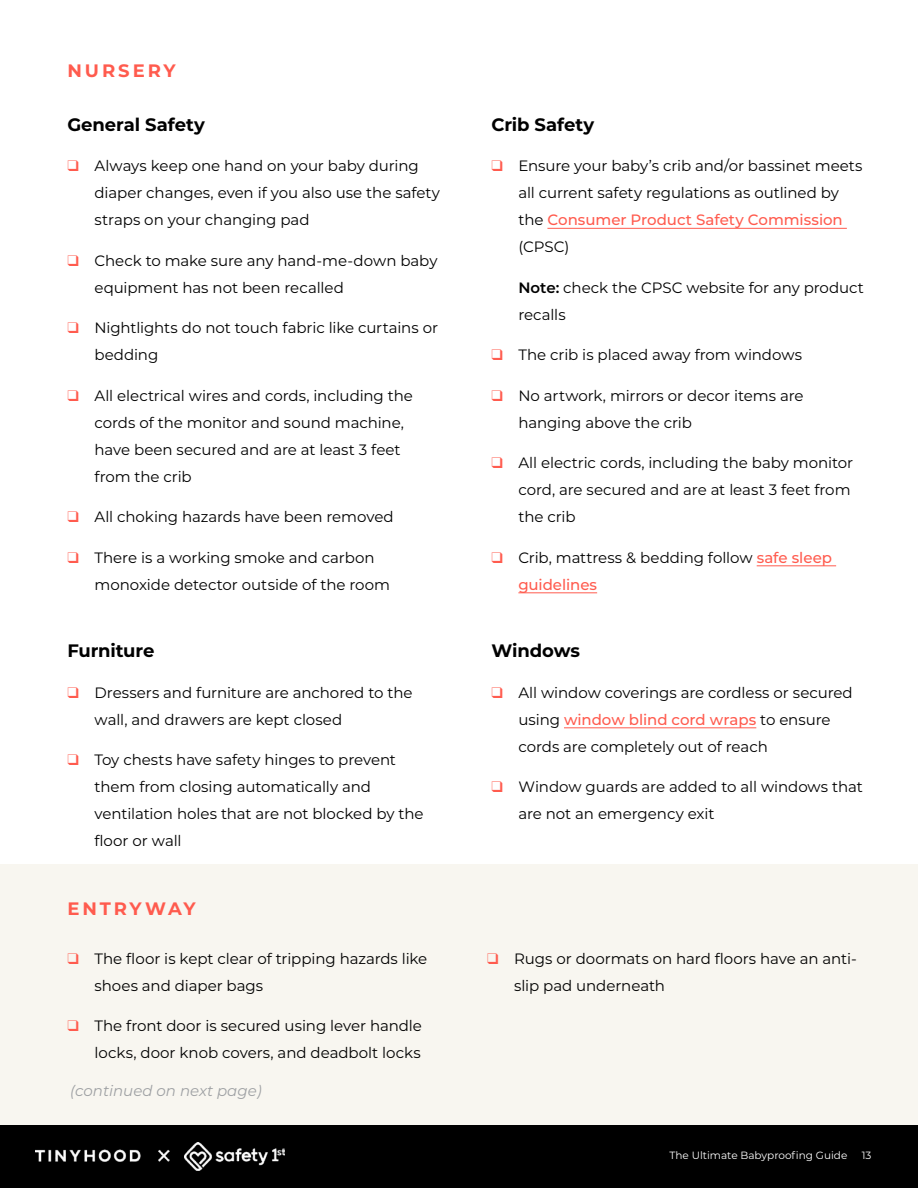
<style>
.page{position:relative;width:918px;height:1188px;background:#fff}
.page>*{position:absolute;margin:0;border:0;box-sizing:border-box;transform-origin:0 0}
.t1{font:700 18px "Montserrat";letter-spacing:-.005em;color:#000}
.t2{font:700 18px "Montserrat";letter-spacing:.16em;color:#ff5b4e}
.t3{font:15px/27px "Montserrat";letter-spacing:-.005em;color:#000}
.t4{font:italic 15px "Montserrat";color:#9fa1a4}
.t5{font:10.5px "Montserrat";color:#fff}
.s1{color:#ff5b4e}
.s2{font-weight:500;color:#ff5b4e}
.s3{font-weight:600}
</style>
<div class="page">
<div style="left:0;top:1125px;width:918px;height:63px;background:#000"></div>
<img style="left:36px;top:1149px;width:134px;height:13px">
<img style="left:184px;top:1142px;width:101px;height:28px">
<div style="left:0;top:864px;width:918px;height:261px;background:#f8f6f0"></div>
<hr style="left:547px;top:228px;width:300px;height:1px;background:#ff5b4e">
<hr style="left:757px;top:565px;width:79px;height:1px;background:#ff5b4e">
<hr style="left:518px;top:592px;width:79px;height:1px;background:#ff5b4e">
<hr style="left:564px;top:727px;width:192px;height:1px;background:#ff5b4e">
<p class="t2" style="left:68px;top:57px;width:110px">NURSERY</p>
<p class="t1" style="left:68px;top:111px;width:139px">General Safety</p>
<p class="t3" style="left:94px;top:152px;width:347px;text-indent:-27px"><span class="s1">❑</span> Always keep one hand on your baby during diaper changes, even if you also use the safety straps on your changing pad</p>
<p class="t3" style="left:94px;top:246px;width:344px;text-indent:-27px"><span class="s1">❑</span> Check to make sure any hand-me-down baby equipment has not been recalled</p>
<p class="t3" style="left:94px;top:314px;width:345px;text-indent:-27px"><span class="s1">❑</span> Nightlights do not touch fabric like curtains or bedding</p>
<p class="t3" style="left:94px;top:381px;width:320px;text-indent:-27px"><span class="s1">❑</span> All electrical wires and cords, including the cords of the monitor and sound machine, have been secured and are at least 3 feet from the crib</p>
<p class="t3" style="left:67px;top:503px;width:328px"><span class="s1">❑</span> All choking hazards have been removed</p>
<p class="t3" style="left:94px;top:543px;width:297px;text-indent:-27px"><span class="s1">❑</span> There is a working smoke and carbon monoxide detector outside of the room</p>
<p class="t1" style="left:68px;top:638px;width:88px">Furniture</p>
<p class="t3" style="left:94px;top:678px;width:320px;text-indent:-27px"><span class="s1">❑</span> Dressers and furniture are anchored to the wall, and drawers are kept closed</p>
<p class="t3" style="left:94px;top:746px;width:331px;text-indent:-27px"><span class="s1">❑</span> Toy chests have safety hinges to prevent them from closing automatically and ventilation holes that are not blocked by the floor or wall</p>
<p class="t2" style="left:68px;top:896px;width:130px">ENTRYWAY</p>
<p class="t3" style="left:94px;top:945px;width:334px;text-indent:-27px"><span class="s1">❑</span> The floor is kept clear of tripping hazards like shoes and diaper bags</p>
<p class="t3" style="left:67px;top:1012px;width:356px;text-align:right"><span class="s1">❑</span> The front door is secured using lever handle locks, door knob covers, and deadbolt locks</p>
<p class="t4" style="left:70px;top:1080px;width:193px">(continued on next page)</p>
<p class="t1" style="left:491px;top:111px;width:104px">Crib Safety</p>
<p class="t3" style="left:518px;top:152px;width:346px;text-indent:-27px"><span class="s1">❑</span> Ensure your baby’s crib and/or bassinet meets all current safety regulations as outlined by the <span class="s2">Consumer Product Safety Commission </span>(CPSC)</p>
<p class="t3" style="left:518px;top:273px;width:347px"><span class="s3">Note:</span> check the CPSC website for any product recalls</p>
<p class="t3" style="left:491px;top:341px;width:312px"><span class="s1">❑</span> The crib is placed away from windows</p>
<p class="t3" style="left:518px;top:381px;width:287px;text-indent:-27px"><span class="s1">❑</span> No artwork, mirrors or decor items are hanging above the crib</p>
<p class="t3" style="left:518px;top:449px;width:336px;text-indent:-27px"><span class="s1">❑</span> All electric cords, including the baby monitor cord, are secured and are at least 3 feet from the crib</p>
<p class="t3" style="left:518px;top:543px;width:315px;text-indent:-27px"><span class="s1">❑</span> Crib, mattress &amp; bedding follow <span class="s2">safe sleep guidelines</span></p>
<p class="t1" style="left:491px;top:638px;width:90px">Windows</p>
<p class="t3" style="left:518px;top:678px;width:336px;text-indent:-27px"><span class="s1">❑</span> All window coverings are cordless or secured using <span class="s2">window blind cord wraps</span> to ensure cords are completely out of reach</p>
<p class="t3" style="left:518px;top:773px;width:346px;text-indent:-27px"><span class="s1">❑</span> Window guards are added to all windows that are not an emergency exit</p>
<p class="t3" style="left:514px;top:945px;width:344px;text-indent:-27px"><span class="s1">❑</span> Rugs or doormats on hard floors have an anti&shy;slip pad underneath</p>
<p class="t5" style="left:669px;top:1148px;width:179px">The Ultimate Babyproofing Guide</p>
<p class="t5" style="left:862px;top:1148px;width:11px">13</p>
</div>
